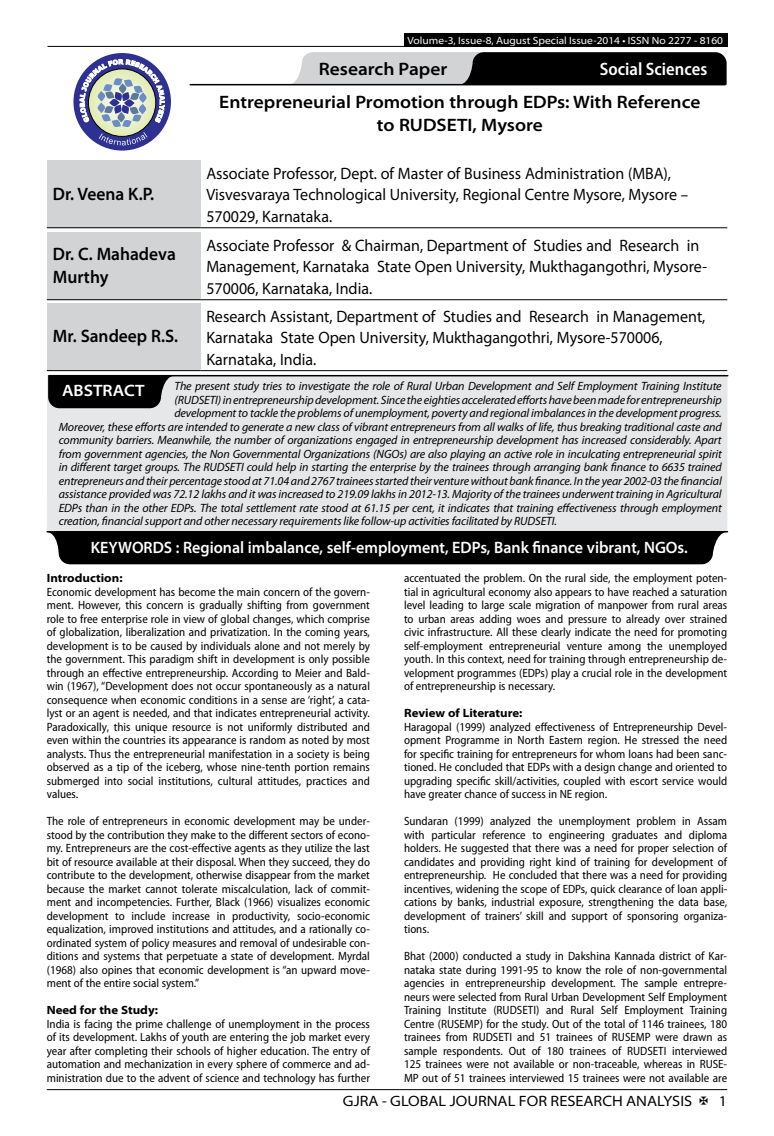
<style>
.page{position:relative;width:774px;height:1136px;background:#fff}
.page>*{position:absolute;margin:0;border:0;box-sizing:border-box;transform-origin:0 0}
.t1{font:600 semi-expanded 18px/23.4px "Myriad Pro";color:#000;text-align:center}
.t2{font:600 semi-expanded 18px/23.4px "Myriad Pro";color:#000;scale:.9 1}
.t3{font:600 semi-condensed 18px "Myriad Pro";color:#fff}
.t4{font:semi-expanded 16.5px/21.5px "Myriad Pro";color:#000;scale:.89 1}
.t5{font:600 semi-expanded 16.5px "Myriad Pro";color:#fff;scale:.9 1}
.t6{font:600 semi-expanded 16.5px "Myriad Pro";color:#fff}
.t7{font:semi-expanded 15px "Myriad Pro";color:#000}
.t8{font:semi-condensed 12px/13.5px "Myriad Pro";color:#000;text-align:justify}
.t9{font:italic 12px "Myriad Pro";letter-spacing:-.01em;color:#000}
.t10{font:700 semi-expanded 12px "Myriad Pro";color:#000}
.t11{font:semi-expanded 10.5px "Myriad Pro";color:#fff}
</style>
<div class="page">
<hr style="left:47px;top:1089px;width:680px;height:1px;background:#000">
<div style="left:404px;top:33px;width:323px;height:14px;background:#000"></div>
<hr style="left:47px;top:46px;width:680px;height:1px;background:#000">
<svg style="left:288px;top:52px;width:439px;height:33px;background:#5a5a5b"></svg>
<hr style="left:190px;top:84px;width:535px;height:1px;background:#000">
<div style="left:73px;top:53px;width:98px;height:97px;background:#2e3092;border-radius:50%"></div>
<svg style="left:80px;top:59px;width:85px;height:86px"></svg>
<div style="left:47px;top:160px;width:153px;height:68px;background:#d1d3d4"></div>
<hr style="left:47px;top:227px;width:153px;height:1px;background:#000">
<hr style="left:200px;top:227px;width:527px;height:1px;background:#000">
<div style="left:47px;top:232px;width:153px;height:68px;background:#d1d3d4"></div>
<hr style="left:47px;top:299px;width:153px;height:1px;background:#000">
<hr style="left:200px;top:299px;width:527px;height:1px;background:#000">
<div style="left:47px;top:303px;width:153px;height:67px;background:#d1d3d4"></div>
<hr style="left:47px;top:370px;width:153px;height:1px;background:#000">
<hr style="left:200px;top:370px;width:527px;height:1px;background:#000">
<div style="left:47px;top:375px;width:680px;height:157px;background:#e6e7e8"></div>
<hr style="left:49px;top:375px;width:679px;height:1px;background:#000">
<svg style="left:48px;top:375px;width:126px;height:33px;background:#161616"></svg>
<div style="left:46px;top:531px;width:681px;height:33px;background:#000"></div>
<div style="left:72px;top:541px;width:634px;height:17px;background:#000"></div>
<h1 class="t2" style="left:53px;top:182px;width:114px">Dr. Veena K.P.</h1>
<p class="t11" style="left:408px;top:34px;width:317px">Volume-3, Issue-8, August Special Issue-2014 • ISSN No 2277 - 8160</p>
<h1 class="t1" style="left:319px;top:58px;width:130px">Research Paper</h1>
<h1 class="t3" style="left:600px;top:59px;width:109px">Social Sciences</h1>
<h1 class="t1" style="left:219px;top:91px;width:483px">Entrepreneurial Promotion through EDPs: With Reference to RUDSETI, Mysore</h1>
<h2 class="t4" style="left:206px;top:163px;width:543px">Associate Professor, Dept. of Master of Business Administration (MBA),<br>Visvesvaraya Technological University, Regional Centre Mysore, Mysore –<br>570029, Karnataka.</h2>
<h1 class="t2" style="left:53px;top:242px;width:138px">Dr. C. Mahadeva<br>Murthy</h1>
<h2 class="t4" style="left:206px;top:235px;width:564px">Associate Professor &amp; Chairman, Department of Studies and Research in<br>Management, Karnataka State Open University, Mukthagangothri, Mysore-<br>570006, Karnataka, India.</h2>
<h1 class="t2" style="left:53px;top:325px;width:141px">Mr. Sandeep R.S.</h1>
<h2 class="t4" style="left:206px;top:306px;width:562px">Research Assistant, Department of Studies and Research in Management,<br>Karnataka State Open University, Mukthagangothri, Mysore-570006,<br>Karnataka, India.</h2>
<p class="t9" style="left:174px;top:380px;width:549px">The present study tries to investigate the role of Rural Urban Development and Self Employment Training Institute</p>
<p class="t9" style="left:174px;top:393px;width:549px">(RUDSETI) in entrepreneurship development. Since the eighties accelerated efforts have been made for entrepreneurship</p>
<p class="t9" style="left:174px;top:407px;width:549px">development to tackle the problems of unemployment, poverty and regional imbalances in the development progress.</p>
<p class="t9" style="left:59px;top:420px;width:664px">Moreover, these efforts are intended to generate a new class of vibrant entrepreneurs from all walks of life, thus breaking traditional caste and</p>
<p class="t9" style="left:59px;top:434px;width:664px">community barriers. Meanwhile, the number of organizations engaged in entrepreneurship development has increased considerably. Apart</p>
<p class="t9" style="left:59px;top:447px;width:664px">from government agencies, the Non Governmental Organizations (NGOs) are also playing an active role in inculcating entrepreneurial spirit</p>
<p class="t9" style="left:59px;top:461px;width:664px">in different target groups. The RUDSETI could help in starting the enterprise by the trainees through arranging bank finance to 6635 trained</p>
<p class="t9" style="left:59px;top:474px;width:664px">entrepreneurs and their percentage stood at 71.04 and 2767 trainees started their venture without bank finance. In the year 2002-03 the financial</p>
<p class="t9" style="left:59px;top:488px;width:664px">assistance provided was 72.12 lakhs and it was increased to 219.09 lakhs in 2012-13. Majority of the trainees underwent training in Agricultural</p>
<p class="t9" style="left:59px;top:501px;width:664px">EDPs than in the other EDPs. The total settlement rate stood at 61.15 per cent, it indicates that training effectiveness through employment</p>
<p class="t9" style="left:59px;top:515px;width:500px">creation, financial support and other necessary requirements like follow-up activities facilitated by RUDSETI.</p>
<h2 class="t6" style="left:62px;top:381px;width:84px">ABSTRACT</h2>
<h2 class="t5" style="left:91px;top:538px;width:665px">KEYWORDS : Regional imbalance, self-employment, EDPs, Bank finance vibrant, NGOs.</h2>
<p class="t10" style="left:47px;top:571px;width:77px">Introduction:</p>
<p class="t8" style="left:47px;top:585px;width:325px">Economic development has become the main concern of the govern&shy;ment. However, this concern is gradually shifting from government role to free enterprise role in view of global changes, which comprise of globalization, liberalization and privatization. In the coming years, development is to be caused by individuals alone and not merely by the government. This paradigm shift in development is only possible through an effective entrepreneurship. According to Meier and Bald&shy;win (1967), “Development does not occur spontaneously as a natural consequence when economic conditions in a sense are ‘right’, a cata&shy;lyst or an agent is needed, and that indicates entrepreneurial activity.<br>Paradoxically, this unique resource is not uniformly distributed and even within the countries its appearance is random as noted by most analysts. Thus the entrepreneurial manifestation in a society is being observed as a tip of the iceberg, whose nine-tenth portion remains submerged into social institutions, cultural attitudes, practices and values.</p>
<p class="t8" style="left:47px;top:814px;width:325px">The role of entrepreneurs in economic development may be under&shy;stood by the contribution they make to the different sectors of econo&shy;my. Entrepreneurs are the cost-effective agents as they utilize the last bit of resource available at their disposal. When they succeed, they do contribute to the development, otherwise disappear from the market because the market cannot tolerate miscalculation, lack of commit&shy;ment and incompetencies. Further, Black (1966) visualizes economic development to include increase in productivity, socio-economic equalization, improved institutions and attitudes, and a rationally co&shy;ordinated system of policy measures and removal of undesirable con&shy;ditions and systems that perpetuate a state of development. Myrdal (1968) also opines that economic development is “an upward move&shy;ment of the entire social system.”</p>
<p class="t10" style="left:47px;top:1003px;width:113px">Need for the Study:</p>
<p class="t8" style="left:47px;top:1017px;width:325px">India is facing the prime challenge of unemployment in the process of its development. Lakhs of youth are entering the job market every year after completing their schools of higher education. The entry of automation and mechanization in every sphere of commerce and ad&shy;ministration due to the advent of science and technology has further</p>
<p class="t8" style="left:404px;top:571px;width:325px">accentuated the problem. On the rural side, the employment poten&shy;tial in agricultural economy also appears to have reached a saturation level leading to large scale migration of manpower from rural areas to urban areas adding woes and pressure to already over strained civic infrastructure. All these clearly indicate the need for promoting self-employment entrepreneurial venture among the unemployed youth. In this context, need for training through entrepreneurship de&shy;velopment programmes (EDPs) play a crucial role in the development of entrepreneurship is necessary.</p>
<p class="t10" style="left:404px;top:706px;width:120px">Review of Literature:</p>
<p class="t8" style="left:404px;top:720px;width:325px">Haragopal (1999) analyzed effectiveness of Entrepreneurship Devel&shy;opment Programme in North Eastern region. He stressed the need for specific training for entrepreneurs for whom loans had been sanc&shy;tioned. He concluded that EDPs with a design change and oriented to upgrading specific skill/activities, coupled with escort service would have greater chance of success in NE region.</p>
<p class="t8" style="left:404px;top:814px;width:325px">Sundaran (1999) analyzed the unemployment problem in Assam with particular reference to engineering graduates and diploma holders. He suggested that there was a need for proper selection of candidates and providing right kind of training for development of entrepreneurship. He concluded that there was a need for providing incentives, widening the scope of EDPs, quick clearance of loan appli&shy;cations by banks, industrial exposure, strengthening the data base, development of trainers’ skill and support of sponsoring organiza&shy;tions.</p>
<p class="t8" style="left:404px;top:949px;width:325px">Bhat (2000) conducted a study in Dakshina Kannada district of Kar&shy;nataka state during 1991-95 to know the role of non-governmental agencies in entrepreneurship development. The sample entrepre&shy;neurs were selected from Rural Urban Development Self Employment Training Institute (RUDSETI) and Rural Self Employment Training Centre (RUSEMP) for the study. Out of the total of 1146 trainees, 180 trainees from RUDSETI and 51 trainees of RUSEMP were drawn as sample respondents. Out of 180 trainees of RUDSETI interviewed 125 trainees were not available or non-traceable, whereas in RUSE-MP out of 51 trainees interviewed 15 trainees were not available are</p>
<p class="t7" style="left:343px;top:1092px;width:351px">GJRA - GLOBAL JOURNAL FOR RESEARCH ANALYSIS</p>
<p class="t7" style="left:719px;top:1092px;width:10px">1</p>
</div>
